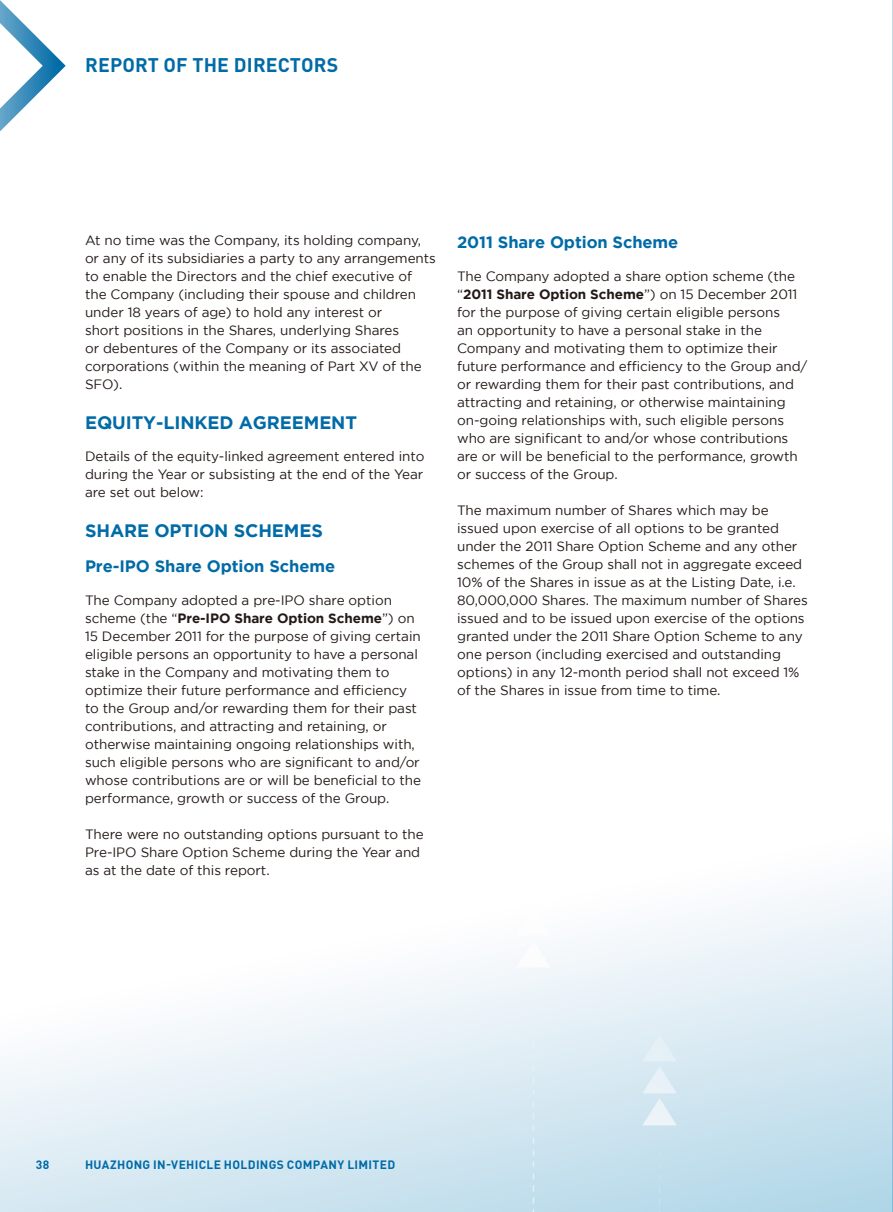
<style>
.page{position:relative;width:893px;height:1212px;background:#fff}
.page>*{position:absolute;margin:0;border:0;box-sizing:border-box;transform-origin:0 0}
.t1{font:700 19.5px "DINOT";letter-spacing:.01em;color:#006ba7}
.t2{font:700 18px "Gotham";letter-spacing:-.005em;color:#006ba7}
.t3{font:700 16.5px "Gotham";letter-spacing:-.005em;color:#006ba7}
.t4{font:13.5px/18px "Gotham";letter-spacing:-.005em;color:#231916}
.t5{font:700 12px "DINOT";letter-spacing:.025em;color:#006ba7}
.s1{font-weight:700}
</style>
<div class="page">
<hr style="left:892px;top:0;width:1px;height:1212px;background:#006ba7">
<svg style="left:0;top:0;width:66px;height:132px"></svg>
<h1 class="t1" style="left:85px;top:50px;width:255px">REPORT OF THE DIRECTORS</h1>
<p class="t4" style="left:85px;top:231px;width:352px">At no time was the Company, its holding company, or any of its subsidiaries a party to any arrangements to enable the Directors and the chief executive of the Company (including their spouse and children under 18 years of age) to hold any interest or<br>short positions in the Shares, underlying Shares<br>or debentures of the Company or its associated corporations (within the meaning of Part XV of the SFO).</p>
<h2 class="t2" style="left:85px;top:412px;width:274px">EQUITY-LINKED AGREEMENT</h2>
<p class="t4" style="left:85px;top:447px;width:341px;text-align:justify">Details of the equity-linked agreement entered into during the Year or subsisting at the end of the Year are set out below:</p>
<h2 class="t2" style="left:85px;top:520px;width:239px">SHARE OPTION SCHEMES</h2>
<p class="t3" style="left:85px;top:557px;width:252px">Pre-IPO Share Option Scheme</p>
<p class="t4" style="left:85px;top:591px;width:338px">The Company adopted a pre-IPO share option scheme (the “<span class="s1">Pre-IPO Share Option Scheme</span>”) on 15 December 2011 for the purpose of giving certain eligible persons an opportunity to have a personal stake in the Company and motivating them to optimize their future performance and efficiency to the Group and/or rewarding them for their past contributions, and attracting and retaining, or otherwise maintaining ongoing relationships with, such eligible persons who are significant to and/or whose contributions are or will be beneficial to the performance, growth or success of the Group.</p>
<p class="t4" style="left:85px;top:825px;width:340px">There were no outstanding options pursuant to the<br>Pre-IPO Share Option Scheme during the Year and as at the date of this report.</p>
<p class="t3" style="left:457px;top:233px;width:223px">2011 Share Option Scheme</p>
<p class="t4" style="left:457px;top:267px;width:352px">The Company adopted a share option scheme (the “<span class="s1">2011 Share Option Scheme</span>”) on 15 December 2011 for the purpose of giving certain eligible persons<br>an opportunity to have a personal stake in the Company and motivating them to optimize their future performance and efficiency to the Group and/ or rewarding them for their past contributions, and attracting and retaining, or otherwise maintaining on-going relationships with, such eligible persons who are significant to and/or whose contributions are or will be beneficial to the performance, growth or success of the Group.</p>
<p class="t4" style="left:457px;top:501px;width:352px">The maximum number of Shares which may be issued upon exercise of all options to be granted under the 2011 Share Option Scheme and any other schemes of the Group shall not in aggregate exceed 10% of the Shares in issue as at the Listing Date, i.e.<br>80,000,000 Shares. The maximum number of Shares issued and to be issued upon exercise of the options granted under the 2011 Share Option Scheme to any one person (including exercised and outstanding options) in any 12-month period shall not exceed 1% of the Shares in issue from time to time.</p>
<p class="t5" style="left:36px;top:1156px;width:15px">38</p>
<p class="t5" style="left:85px;top:1156px;width:312px">HUAZHONG IN-VEHICLE HOLDINGS COMPANY LIMITED</p>
</div>
